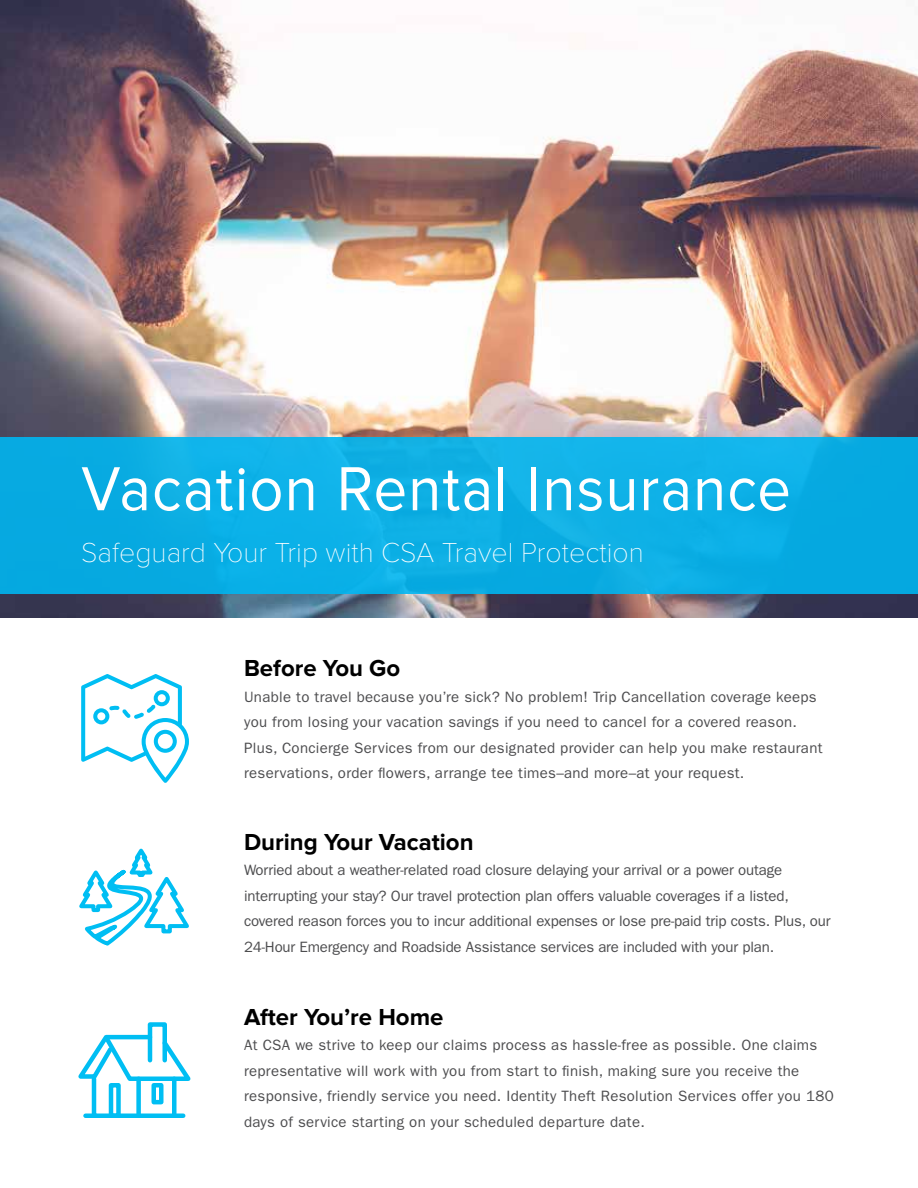
<style>
.page{position:relative;width:918px;height:1188px;background:#fff}
.page>*{position:absolute;margin:0;border:0;box-sizing:border-box;transform-origin:0 0}
.t1{font:64.5px "Proxima Nova";letter-spacing:.02em;color:#fff;scale:.93 1}
.t2{font:100 28.5px "Proxima Nova T";color:#fff}
.t3{font:700 24px "Proxima Nova";color:#000}
.t4{font:15px/25.5px "ITC Franklin Gothic Std";letter-spacing:.02em;color:#4d4d4f}
.t5{font:15px/25.5px "ITC Franklin Gothic Std";letter-spacing:-.01em;color:#4d4d4f}
</style>
<div class="page">
<img style="left:0;top:0;width:918px;height:617px">
<svg style="left:81px;top:674px;width:108px;height:109px"></svg>
<svg style="left:78px;top:848px;width:113px;height:270px"></svg>
<div style="left:109px;top:1083px;width:12px;height:35px;border:4px solid #00bef3"></div>
<div style="left:152px;top:1083px;width:12px;height:21px;border:4px solid #00bef3"></div>
<div style="left:148px;top:1022px;width:19px;height:41px;border:4px solid #00bef3"></div>
<div style="left:0;top:437px;width:918px;height:157px;background:#0bafe4"></div>
<h1 class="t1" style="left:81px;top:452px;width:765px">Vacation Rental Insurance</h1>
<h2 class="t2" style="left:81px;top:537px;width:564px">Safeguard Your Trip with CSA Travel Protection</h2>
<h3 class="t3" style="left:244px;top:655px;width:158px">Before You Go</h3>
<p class="t4" style="left:244px;top:684px;width:580px">Unable to travel because you’re sick? No problem! Trip Cancellation coverage keeps you from losing your vacation savings if you need to cancel for a covered reason.<br>Plus, Concierge Services from our designated provider can help you make restaurant reservations, order flowers, arrange tee times–and more–at your request.</p>
<h3 class="t3" style="left:244px;top:828px;width:231px">During Your Vacation</h3>
<p class="t5" style="left:244px;top:857px;width:588px">Worried about a weather-related road closure delaying your arrival or a power outage interrupting your stay? Our travel protection plan offers valuable coverages if a listed, covered reason forces you to incur additional expenses or lose pre-paid trip costs. Plus, our 24-Hour Emergency and Roadside Assistance services are included with your plan.</p>
<h3 class="t3" style="left:244px;top:1003px;width:201px">After You’re Home</h3>
<p class="t4" style="left:244px;top:1032px;width:591px">At CSA we strive to keep our claims process as hassle-free as possible. One claims representative will work with you from start to finish, making sure you receive the responsive, friendly service you need. Identity Theft Resolution Services offer you 180 days of service starting on your scheduled departure date.</p>
</div>
